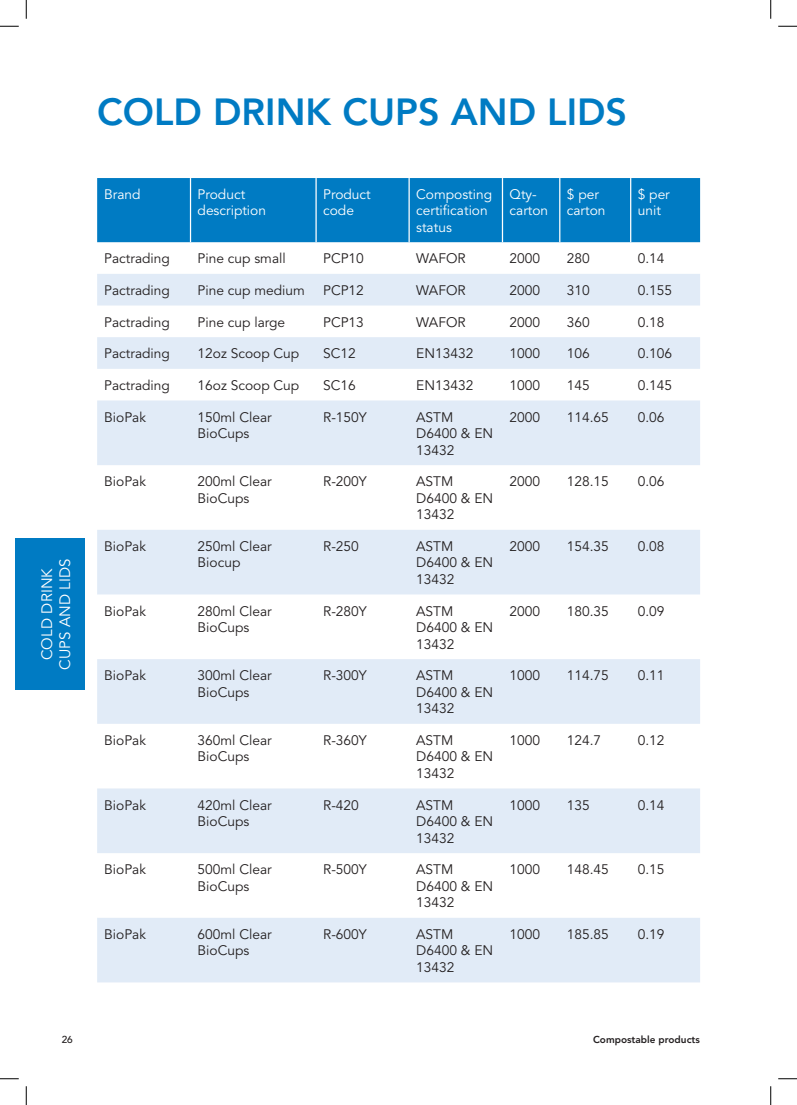
<style>
.page{position:relative;width:797px;height:1105px;background:#fff}
.page>*{position:absolute;margin:0;border:0;box-sizing:border-box;transform-origin:0 0}
.t1{font:800 37.5px "Avenir LT Std";color:#007bc3}
.t2{font:15px/18px "Avenir LT Std";letter-spacing:.01em;color:#fff;text-align:center}
.t3{font:13.75px/16.5px "Avenir LT Std";color:#231f20}
.t4{font:13.75px/16.2px "Avenir LT Std";color:#fff}
.t5{font:800 10px "Avenir LT Std";color:#231f20}
.t6{font:500 10px "Avenir LT Std";color:#231f20}
</style>
<div class="page">
<div style="left:97px;top:178px;width:603px;height:64px;background:#007bc3"></div>
<svg style="left:97px;top:274px;width:603px;height:708px;fill:#e1ebf7"></svg>
<hr style="left:190px;top:178px;width:1px;height:64px;background:#fff">
<hr style="left:315px;top:178px;width:2px;height:64px;background:#fff">
<hr style="left:408px;top:178px;width:2px;height:64px;background:#fff">
<hr style="left:502px;top:178px;width:1px;height:64px;background:#fff">
<hr style="left:559px;top:178px;width:1px;height:64px;background:#fff">
<hr style="left:630px;top:178px;width:1px;height:64px;background:#fff">
<div style="left:16px;top:538px;width:69px;height:152px;background:#007bc3"></div>
<svg style="left:0;top:25px;width:19px;height:2px"></svg>
<svg style="left:778px;top:25px;width:19px;height:2px"></svg>
<svg style="left:0;top:1078px;width:19px;height:1px"></svg>
<svg style="left:778px;top:1078px;width:19px;height:1px"></svg>
<svg style="left:25px;top:0;width:2px;height:19px"></svg>
<svg style="left:25px;top:1086px;width:2px;height:19px"></svg>
<svg style="left:770px;top:0;width:1px;height:19px"></svg>
<svg style="left:770px;top:1086px;width:1px;height:19px"></svg>
<p class="t2" style="left:38px;top:670px;width:113px;rotate:-90deg">COLD DRINK<br>CUPS AND LIDS</p>
<p class="t1" style="left:97px;top:90px;width:531px">COLD DRINK CUPS AND LIDS</p>
<p class="t4" style="left:104px;top:187px;width:38px">Brand</p>
<p class="t4" style="left:198px;top:187px;width:70px">Product description</p>
<p class="t4" style="left:323px;top:187px;width:49px">Product code</p>
<p class="t4" style="left:416px;top:187px;width:77px">Composting certification status</p>
<p class="t4" style="left:509px;top:187px;width:40px">Qty&shy;carton</p>
<p class="t4" style="left:567px;top:187px;width:40px">$ per carton</p>
<p class="t4" style="left:637px;top:187px;width:34px">$ per unit</p>
<p class="t3" style="left:104px;top:251px;width:67px">Pactrading</p>
<p class="t3" style="left:198px;top:251px;width:90px">Pine cup small</p>
<p class="t3" style="left:323px;top:251px;width:42px">PCP10</p>
<p class="t3" style="left:416px;top:251px;width:51px">WAFOR</p>
<p class="t3" style="left:509px;top:251px;width:32px">2000</p>
<p class="t3" style="left:567px;top:251px;width:24px">280</p>
<p class="t3" style="left:637px;top:251px;width:28px">0.14</p>
<p class="t3" style="left:104px;top:282px;width:67px">Pactrading</p>
<p class="t3" style="left:198px;top:282px;width:109px">Pine cup medium</p>
<p class="t3" style="left:323px;top:282px;width:42px">PCP12</p>
<p class="t3" style="left:416px;top:282px;width:51px">WAFOR</p>
<p class="t3" style="left:509px;top:282px;width:32px">2000</p>
<p class="t3" style="left:567px;top:282px;width:24px">310</p>
<p class="t3" style="left:637px;top:282px;width:36px">0.155</p>
<p class="t3" style="left:104px;top:314px;width:67px">Pactrading</p>
<p class="t3" style="left:198px;top:314px;width:89px">Pine cup large</p>
<p class="t3" style="left:323px;top:314px;width:42px">PCP13</p>
<p class="t3" style="left:416px;top:314px;width:51px">WAFOR</p>
<p class="t3" style="left:509px;top:314px;width:32px">2000</p>
<p class="t3" style="left:567px;top:314px;width:24px">360</p>
<p class="t3" style="left:637px;top:314px;width:28px">0.18</p>
<p class="t3" style="left:104px;top:346px;width:67px">Pactrading</p>
<p class="t3" style="left:198px;top:346px;width:103px">12oz Scoop Cup</p>
<p class="t3" style="left:323px;top:346px;width:34px">SC12</p>
<p class="t3" style="left:416px;top:346px;width:59px">EN13432</p>
<p class="t3" style="left:509px;top:346px;width:32px">1000</p>
<p class="t3" style="left:567px;top:346px;width:24px">106</p>
<p class="t3" style="left:637px;top:346px;width:36px">0.106</p>
<p class="t3" style="left:104px;top:377px;width:67px">Pactrading</p>
<p class="t3" style="left:198px;top:377px;width:103px">16oz Scoop Cup</p>
<p class="t3" style="left:323px;top:377px;width:34px">SC16</p>
<p class="t3" style="left:416px;top:377px;width:59px">EN13432</p>
<p class="t3" style="left:509px;top:377px;width:32px">1000</p>
<p class="t3" style="left:567px;top:377px;width:24px">145</p>
<p class="t3" style="left:637px;top:377px;width:36px">0.145</p>
<p class="t3" style="left:104px;top:409px;width:43px">BioPak</p>
<p class="t3" style="left:198px;top:409px;width:76px">150ml Clear<br>BioCups</p>
<p class="t3" style="left:323px;top:409px;width:45px">R-150Y</p>
<p class="t3" style="left:416px;top:409px;width:78px">ASTM<br>D6400 &amp; EN<br>13432</p>
<p class="t3" style="left:509px;top:409px;width:32px">2000</p>
<p class="t3" style="left:567px;top:409px;width:44px">114.65</p>
<p class="t3" style="left:637px;top:409px;width:28px">0.06</p>
<p class="t3" style="left:104px;top:474px;width:43px">BioPak</p>
<p class="t3" style="left:198px;top:474px;width:76px">200ml Clear<br>BioCups</p>
<p class="t3" style="left:323px;top:474px;width:45px">R-200Y</p>
<p class="t3" style="left:416px;top:474px;width:78px">ASTM<br>D6400 &amp; EN<br>13432</p>
<p class="t3" style="left:509px;top:474px;width:32px">2000</p>
<p class="t3" style="left:567px;top:474px;width:44px">128.15</p>
<p class="t3" style="left:637px;top:474px;width:28px">0.06</p>
<p class="t3" style="left:104px;top:538px;width:43px">BioPak</p>
<p class="t3" style="left:198px;top:538px;width:76px">250ml Clear<br>Biocup</p>
<p class="t3" style="left:323px;top:538px;width:37px">R-250</p>
<p class="t3" style="left:416px;top:538px;width:78px">ASTM<br>D6400 &amp; EN<br>13432</p>
<p class="t3" style="left:509px;top:538px;width:32px">2000</p>
<p class="t3" style="left:567px;top:538px;width:44px">154.35</p>
<p class="t3" style="left:637px;top:538px;width:28px">0.08</p>
<p class="t3" style="left:104px;top:603px;width:43px">BioPak</p>
<p class="t3" style="left:198px;top:603px;width:76px">280ml Clear<br>BioCups</p>
<p class="t3" style="left:323px;top:603px;width:45px">R-280Y</p>
<p class="t3" style="left:416px;top:603px;width:78px">ASTM<br>D6400 &amp; EN<br>13432</p>
<p class="t3" style="left:509px;top:603px;width:32px">2000</p>
<p class="t3" style="left:567px;top:603px;width:44px">180.35</p>
<p class="t3" style="left:637px;top:603px;width:28px">0.09</p>
<p class="t3" style="left:104px;top:667px;width:43px">BioPak</p>
<p class="t3" style="left:198px;top:667px;width:76px">300ml Clear<br>BioCups</p>
<p class="t3" style="left:323px;top:667px;width:45px">R-300Y</p>
<p class="t3" style="left:416px;top:667px;width:78px">ASTM<br>D6400 &amp; EN<br>13432</p>
<p class="t3" style="left:509px;top:667px;width:32px">1000</p>
<p class="t3" style="left:567px;top:667px;width:44px">114.75</p>
<p class="t3" style="left:637px;top:667px;width:28px">0.11</p>
<p class="t3" style="left:104px;top:732px;width:43px">BioPak</p>
<p class="t3" style="left:198px;top:732px;width:76px">360ml Clear<br>BioCups</p>
<p class="t3" style="left:323px;top:732px;width:45px">R-360Y</p>
<p class="t3" style="left:416px;top:732px;width:78px">ASTM<br>D6400 &amp; EN<br>13432</p>
<p class="t3" style="left:509px;top:732px;width:32px">1000</p>
<p class="t3" style="left:567px;top:732px;width:36px">124.7</p>
<p class="t3" style="left:637px;top:732px;width:28px">0.12</p>
<p class="t3" style="left:104px;top:797px;width:43px">BioPak</p>
<p class="t3" style="left:198px;top:797px;width:76px">420ml Clear<br>BioCups</p>
<p class="t3" style="left:323px;top:797px;width:37px">R-420</p>
<p class="t3" style="left:416px;top:797px;width:78px">ASTM<br>D6400 &amp; EN<br>13432</p>
<p class="t3" style="left:509px;top:797px;width:32px">1000</p>
<p class="t3" style="left:567px;top:797px;width:24px">135</p>
<p class="t3" style="left:637px;top:797px;width:28px">0.14</p>
<p class="t3" style="left:104px;top:861px;width:43px">BioPak</p>
<p class="t3" style="left:198px;top:861px;width:76px">500ml Clear<br>BioCups</p>
<p class="t3" style="left:323px;top:861px;width:45px">R-500Y</p>
<p class="t3" style="left:416px;top:861px;width:78px">ASTM<br>D6400 &amp; EN<br>13432</p>
<p class="t3" style="left:509px;top:861px;width:32px">1000</p>
<p class="t3" style="left:567px;top:861px;width:44px">148.45</p>
<p class="t3" style="left:637px;top:861px;width:28px">0.15</p>
<p class="t3" style="left:104px;top:926px;width:43px">BioPak</p>
<p class="t3" style="left:198px;top:926px;width:76px">600ml Clear<br>BioCups</p>
<p class="t3" style="left:323px;top:926px;width:45px">R-600Y</p>
<p class="t3" style="left:416px;top:926px;width:78px">ASTM<br>D6400 &amp; EN<br>13432</p>
<p class="t3" style="left:509px;top:926px;width:32px">1000</p>
<p class="t3" style="left:567px;top:926px;width:44px">185.85</p>
<p class="t3" style="left:637px;top:926px;width:28px">0.19</p>
<p class="t6" style="left:62px;top:1034px;width:13px">26</p>
<p class="t5" style="left:593px;top:1034px;width:108px">Compostable products</p>
</div>
